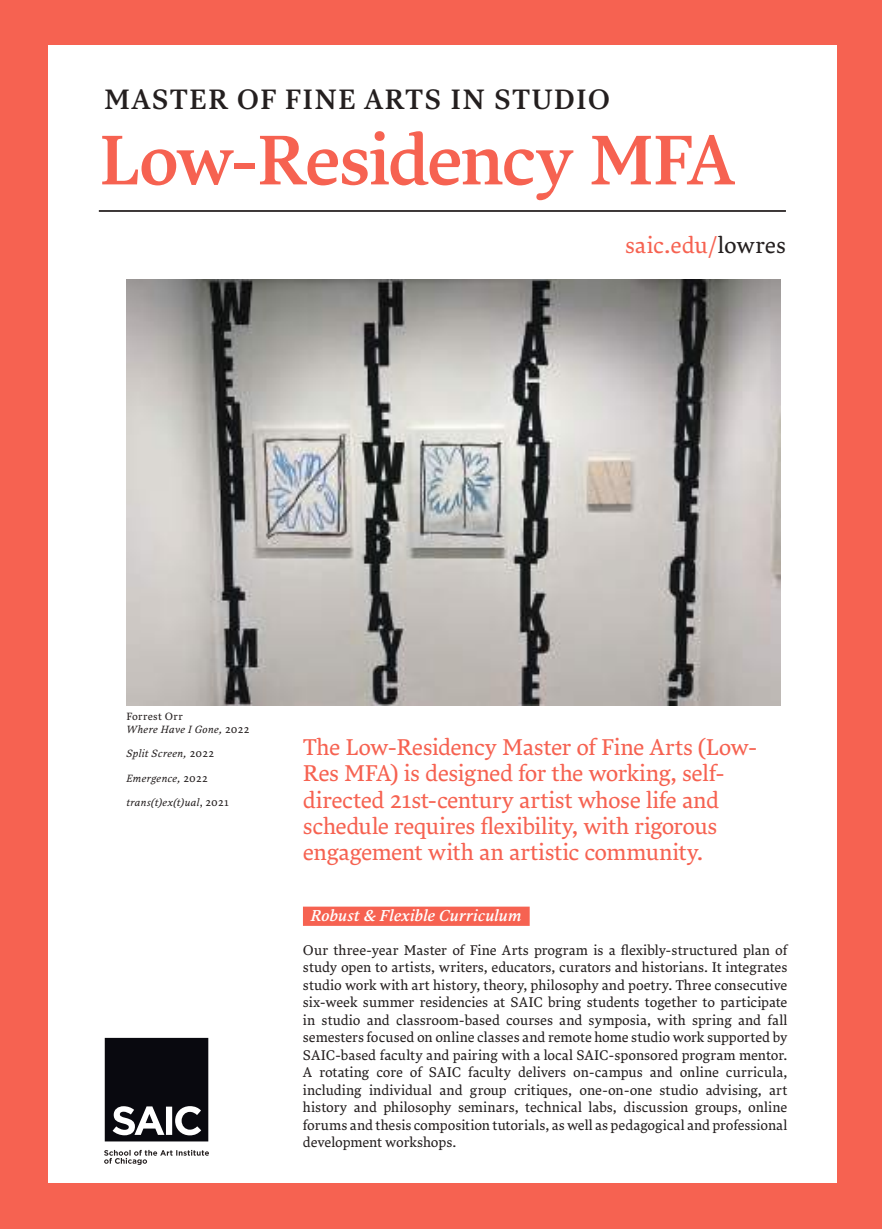
<style>
.page{position:relative;width:882px;height:1229px;background:#fff}
.page>*{position:absolute;margin:0;border:0;box-sizing:border-box;transform-origin:0 0}
.t1{font:500 70px "Lava Pro";letter-spacing:-.035em;color:#f66251}
.t2{font:500 28px "Lava Pro";letter-spacing:.04em;color:#241f1f}
.t3{font:22.75px/26.2px "Lava Pro";letter-spacing:-.02em;color:#f66251}
.t4{font:15.75px "Lava Pro Med Ita";color:#fff}
.t5{font:14px/17.5px "Lava Pro";letter-spacing:-.015em;color:#241f1f;text-align:justify}
.t6{font:italic 10.5px/12.2px "Lava Pro";letter-spacing:.025em;color:#241f1f}
.s1{color:#241f1f}
.s2{font-style:normal}
</style>
<div class="page">
<div style="left:0;top:0;width:882px;height:1228px;background:#f66251"></div>
<div style="left:48px;top:46px;width:788px;height:1137px;background:#fff"></div>
<hr style="left:99px;top:210px;width:687px;height:2px;background:#241f1f">
<div style="left:303px;top:906px;width:227px;height:20px;background:#f66251"></div>
<svg style="left:105px;top:1037px;width:103px;height:104px;background:#28282d"></svg>
<svg style="left:104px;top:1149px;width:105px;height:15px"></svg>
<img style="left:126px;top:279px;width:654px;height:426px">
<h2 class="t2" style="left:104px;top:78px;width:507px">MASTER OF FINE ARTS IN STUDIO</h2>
<h1 class="t1" style="left:99px;top:108px;width:638px">Low-Residency MFA</h1>
<h3 class="t3" style="left:625px;top:230px;width:162px">saic.edu/<span class="s1">lowres</span></h3>
<p class="t6" style="left:126px;top:710px;width:125px"><span class="s2">Forrest Orr<br></span>Where Have I Gone, <span class="s2">2022</span></p>
<p class="t6" style="left:126px;top:747px;width:89px">Split Screen, <span class="s2">2022</span></p>
<p class="t6" style="left:126px;top:771px;width:83px">Emergence, <span class="s2">2022</span></p>
<p class="t6" style="left:126px;top:796px;width:104px">trans(t)ex(t)ual<span class="s2">, 2021</span></p>
<h3 class="t3" style="left:303px;top:732px;width:456px">The Low-Residency Master of Fine Arts (Low-Res MFA) is designed for the working, self&shy;directed 21st-century artist whose life and schedule requires flexibility, with rigorous engagement with an artistic community.</h3>
<p class="t4" style="left:311px;top:905px;width:212px">Robust &amp; Flexible Curriculum</p>
<p class="t5" style="left:303px;top:940px;width:486px">Our three-year Master of Fine Arts program is a flexibly-structured plan of study open to artists, writers, educators, curators and historians. It integrates studio work with art history, theory, philosophy and poetry. Three consecutive six-week summer residencies at SAIC bring students together to participate in studio and classroom-based courses and symposia, with spring and fall semesters focused on online classes and remote home studio work supported by SAIC-based faculty and pairing with a local SAIC-sponsored program mentor.<br>A rotating core of SAIC faculty delivers on-campus and online curricula, including individual and group critiques, one-on-one studio advising, art history and philosophy seminars, technical labs, discussion groups, online forums and thesis composition tutorials, as well as pedagogical and professional development workshops.</p>
</div>
